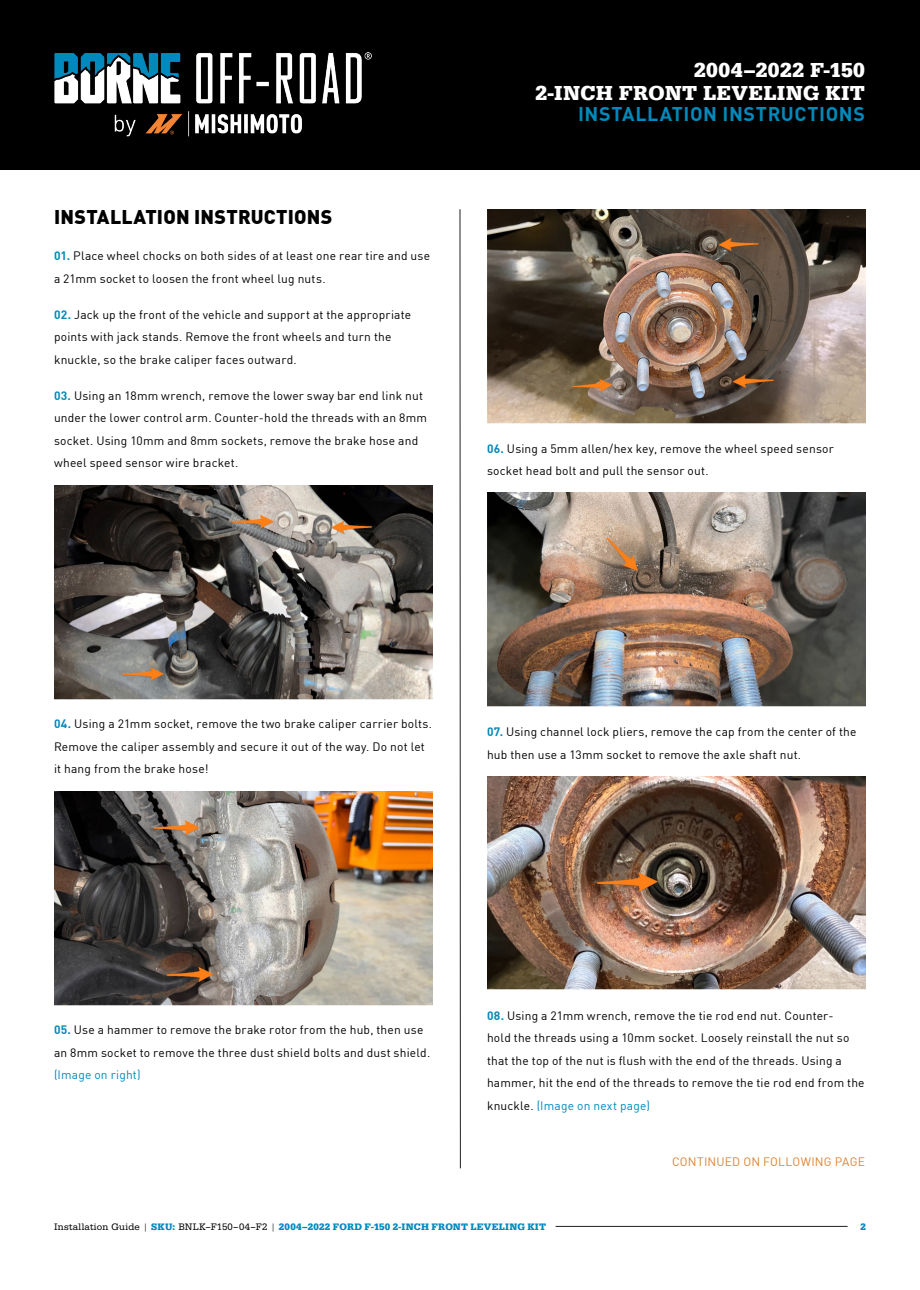
<style>
.page{position:relative;width:920px;height:1290px;background:#fff}
.page>*{position:absolute;margin:0;border:0;box-sizing:border-box;transform-origin:0 0}
.Header_MMY_Part{font:700 21px "Egyptienne URW";letter-spacing:.015em;color:#fff}
.Header_1{font:900 19.5px "DINOT";letter-spacing:.01em;color:#000001}
.Chapter_Name{font:700 19.5px "DINOT";letter-spacing:.03em;color:#0089bb}
.Installation_Guide_I{font:12px/22.5px "DINOT";letter-spacing:.015em;color:#000001}
.t1{font:12px "DINOT";letter-spacing:.015em;color:#dc8333}
.t2{font:700 9.75px "Egyptienne URW";letter-spacing:.02em;color:#0089bb}
.s1{font-weight:700;color:#0089bb}
.s2{color:#0089bb}
.s3{font-weight:400;color:#000001}
</style>
<div class="page">
<div style="left:0;top:0;width:920px;height:170px;background:#000001"></div>
<hr style="left:556px;top:1226px;width:292px;height:1px;background:#231f20">
<hr style="left:460px;top:209px;width:1px;height:959px;background:#231f20">
<img style="left:54px;top:52px;width:318px;height:85px">
<img style="left:54px;top:486px;width:379px;height:213px">
<img style="left:54px;top:791px;width:379px;height:214px">
<img style="left:487px;top:209px;width:379px;height:214px">
<img style="left:487px;top:493px;width:379px;height:214px">
<img style="left:487px;top:776px;width:378px;height:214px">
<p class="Header_1" style="left:54px;top:201px;width:280px">INSTALLATION INSTRUCTIONS</p>
<p class="Installation_Guide_I" style="left:54px;top:244px;width:378px"><span class="s1">01.</span> Place wheel chocks on both sides of at least one rear tire and use a 21mm socket to loosen the front wheel lug nuts.</p>
<p class="Installation_Guide_I" style="left:54px;top:302px;width:359px"><span class="s1">02.</span> Jack up the front of the vehicle and support at the appropriate points with jack stands. Remove the front wheels and turn the knuckle, so the brake caliper faces outward.</p>
<p class="Installation_Guide_I" style="left:54px;top:383px;width:374px"><span class="s1">03.</span> Using an 18mm wrench, remove the lower sway bar end link nut under the lower control arm. Counter-hold the threads with an 8mm socket. Using 10mm and 8mm sockets, remove the brake hose and wheel speed sensor wire bracket.</p>
<p class="Header_MMY_Part" style="left:694px;top:57px;width:172px">2004–2022 F-150</p>
<p class="Header_MMY_Part" style="left:535px;top:80px;width:331px">2-INCH FRONT LEVELING KIT</p>
<p class="Chapter_Name" style="left:578px;top:99px;width:288px">INSTALLATION INSTRUCTIONS</p>
<p class="Installation_Guide_I" style="left:487px;top:436px;width:348px"><span class="s1">06.</span> Using a 5mm allen/hex key, remove the wheel speed sensor socket head bolt and pull the sensor out.</p>
<p class="Installation_Guide_I" style="left:54px;top:712px;width:380px"><span class="s1">04.</span> Using a 21mm socket, remove the two brake caliper carrier bolts.<br>Remove the caliper assembly and secure it out of the way. Do not let it hang from the brake hose!</p>
<p class="Installation_Guide_I" style="left:487px;top:719px;width:371px"><span class="s1">07.</span> Using channel lock pliers, remove the cap from the center of the hub then use a 13mm socket to remove the axle shaft nut.</p>
<p class="Installation_Guide_I" style="left:54px;top:1018px;width:378px"><span class="s1">05.</span> Use a hammer to remove the brake rotor from the hub, then use an 8mm socket to remove the three dust shield bolts and dust shield. <span class="s2">(Image on right)</span></p>
<p class="Installation_Guide_I" style="left:487px;top:1003px;width:379px"><span class="s1">08.</span> Using a 21mm wrench, remove the tie rod end nut. Counter-<br>hold the threads using a 10mm socket. Loosely reinstall the nut so that the top of the nut is flush with the end of the threads. Using a hammer, hit the end of the threads to remove the tie rod end from the knuckle. <span class="s2">(Image on next page)</span></p>
<p class="t1" style="left:672px;top:1153px;width:194px">CONTINUED ON FOLLOWING PAGE</p>
<p class="t2" style="left:54px;top:1220px;width:493px"><span class="s3">Installation Guide |</span> SKU: <span class="s3">BNLK–F150–04–F2 |</span> 2004–2022 FORD F-150 2-INCH FRONT LEVELING KIT</p>
<p class="t2" style="left:860px;top:1220px;width:7px">2</p>
</div>
